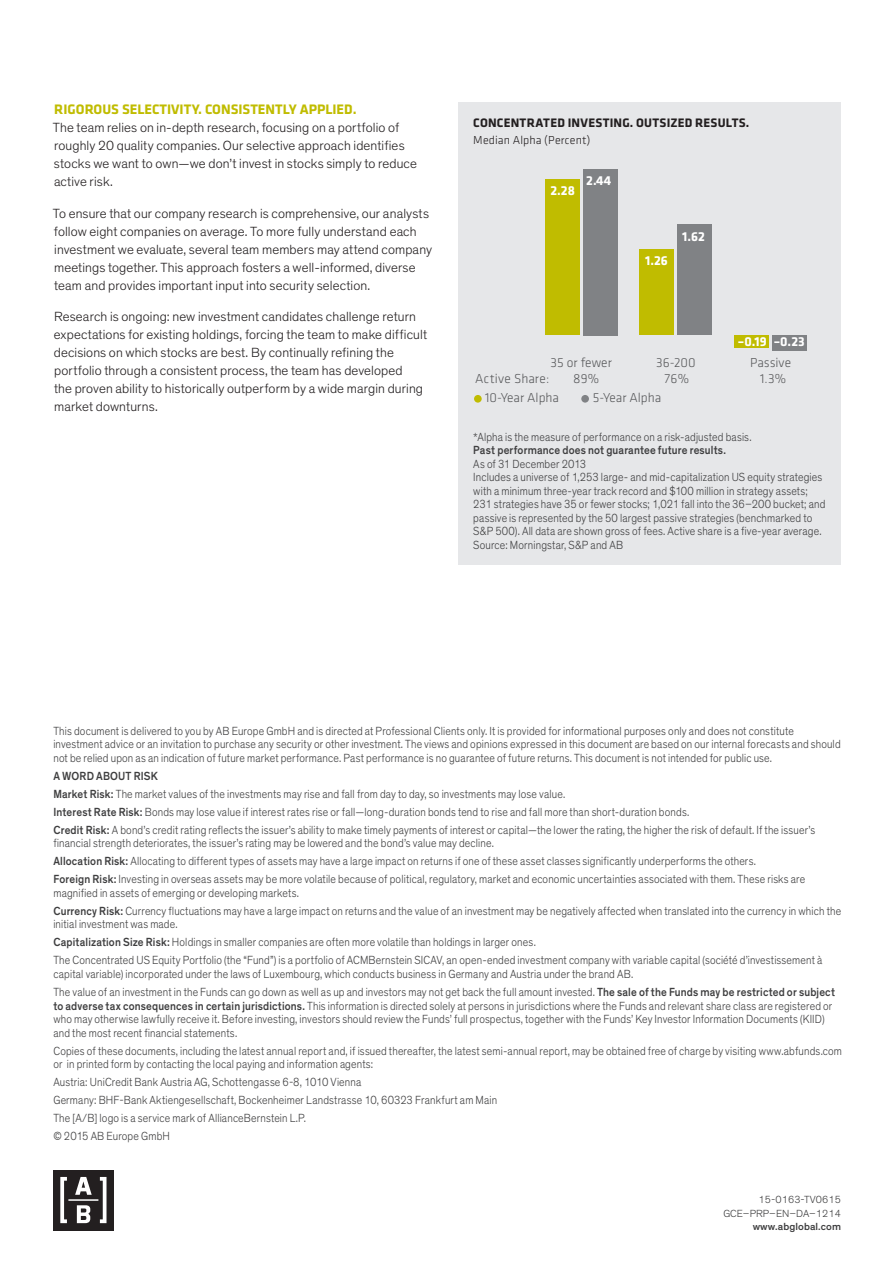
<style>
.page{position:relative;width:893px;height:1263px;background:#fff}
.page>*{position:absolute;margin:0;border:0;box-sizing:border-box;transform-origin:0 0}
.t1{font:700 14.25px "Klavika";color:#c0bc00}
.t2{font:300 13.5px/18px "Theinhardt";letter-spacing:.01em;color:#231f20}
.t3{font:300 13.5px "Klavika";color:#57585a}
.t4{font:700 13.5px "Klavika";color:#fff}
.t5{font:300 13.5px "Klavika";letter-spacing:.02em;color:#57585a}
.t6{font:700 12.75px "Klavika";letter-spacing:.015em;color:#231f20}
.t7{font:300 12px/18px "Theinhardt";letter-spacing:.015em;color:#3e3e3f;scale:.9 1}
.t8{font:500 12px "Theinhardt";letter-spacing:.015em;color:#3e3e3f;scale:.9 1}
.t9{font:300 12px "Klavika";letter-spacing:.01em;color:#231f20}
.t10{font:300 10.5px/13.5px "Theinhardt";letter-spacing:.01em;color:#3e3e3f;text-align:right}
.t11{font:500 10.5px "Theinhardt";letter-spacing:.01em;color:#3e3e3f}
.s1{font-weight:500}
</style>
<div class="page">
<div style="left:458px;top:103px;width:383px;height:462px;background:#e6e7e9"></div>
<div style="left:583px;top:169px;width:34px;height:166px;background:#808285"></div>
<div style="left:678px;top:225px;width:34px;height:110px;background:#808285"></div>
<div style="left:772px;top:335px;width:34px;height:16px;background:#808285"></div>
<div style="left:545px;top:180px;width:34px;height:155px;background:#c0bc00"></div>
<div style="left:640px;top:249px;width:34px;height:86px;background:#c0bc00"></div>
<div style="left:734px;top:335px;width:35px;height:13px;background:#c0bc00"></div>
<div style="left:474px;top:395px;width:8px;height:8px;background:#c0bc00;border-radius:50%"></div>
<div style="left:581px;top:395px;width:8px;height:8px;background:#808285;border-radius:50%"></div>
<div style="left:53px;top:1170px;width:60px;height:60px;background:#231f20"></div>
<svg style="left:60px;top:1177px;width:46px;height:46px"></svg>
<p class="t1" style="left:54px;top:99px;width:304px">RIGOROUS SELECTIVITY. CONSISTENTLY APPLIED.</p>
<p class="t2" style="left:53px;top:119px;width:366px">The team relies on in-depth research, focusing on a portfolio of roughly 20 quality companies. Our selective approach identifies stocks we want to own—we don’t invest in stocks simply to reduce active risk.</p>
<p class="t2" style="left:53px;top:204px;width:381px">To ensure that our company research is comprehensive, our analysts follow eight companies on average. To more fully understand each investment we evaluate, several team members may attend company meetings together. This approach fosters a well-informed, diverse team and provides important input into security selection.</p>
<p class="t2" style="left:54px;top:308px;width:375px">Research is ongoing: new investment candidates challenge return expectations for existing holdings, forcing the team to make difficult decisions on which stocks are best. By continually refining the portfolio through a consistent process, the team has developed<br>the proven ability to historically outperform by a wide margin during market downturns.</p>
<p class="t6" style="left:473px;top:114px;width:278px">CONCENTRATED INVESTING. OUTSIZED RESULTS.</p>
<p class="t9" style="left:473px;top:133px;width:119px">Median Alpha (Percent)</p>
<p class="t4" style="left:586px;top:171px;width:27px">2.44</p>
<p class="t4" style="left:550px;top:181px;width:26px">2.28</p>
<p class="t4" style="left:645px;top:251px;width:24px">1.26</p>
<p class="t4" style="left:682px;top:226px;width:24px">1.62</p>
<p class="t4" style="left:738px;top:332px;width:30px">–0.19</p>
<p class="t4" style="left:774px;top:332px;width:32px">–0.23</p>
<p class="t3" style="left:550px;top:355px;width:63px">35 or fewer</p>
<p class="t3" style="left:656px;top:355px;width:41px">36-200</p>
<p class="t3" style="left:750px;top:355px;width:43px">Passive</p>
<p class="t5" style="left:475px;top:371px;width:76px">Active Share:</p>
<p class="t3" style="left:573px;top:371px;width:28px">89%</p>
<p class="t3" style="left:664px;top:371px;width:26px">76%</p>
<p class="t3" style="left:760px;top:371px;width:28px">1.3%</p>
<p class="t3" style="left:485px;top:389px;width:75px">10-Year Alpha</p>
<p class="t3" style="left:593px;top:389px;width:70px">5-Year Alpha</p>
<p class="t7" style="left:473px;top:428px;width:311px">*Alpha is the measure of performance on a risk-adjusted basis.</p>
<p class="t8" style="left:473px;top:443px;width:282px">Past performance does not guarantee future results.</p>
<p class="t7" style="left:473px;top:457px;width:393px;line-height:13.5px">As of 31 December 2013<br>Includes a universe of 1,253 large- and mid-capitalization US equity strategies with a minimum three-year track record and $100 million in strategy assets; 231 strategies have 35 or fewer stocks; 1,021 fall into the 36–200 bucket; and passive is represented by the 50 largest passive strategies (benchmarked to S&amp;P 500). All data are shown gross of fees. Active share is a five-year average.<br>Source: Morningstar, S&amp;P and AB</p>
<p class="t7" style="left:53px;top:724px;width:876px;line-height:13.5px">This document is delivered to you by AB Europe GmbH and is directed at Professional Clients only. It is provided for informational purposes only and does not constitute investment advice or an invitation to purchase any security or other investment. The views and opinions expressed in this document are based on our internal forecasts and should not be relied upon as an indication of future market performance. Past performance is no guarantee of future returns. This document is not intended for public use.</p>
<p class="t7" style="left:53px;top:767px;width:848px"><span class="s1">A WORD ABOUT RISK<br>Market Risk:</span> The market values of the investments may rise and fall from day to day, so investments may lose value.<br><span class="s1">Interest Rate Risk:</span> Bonds may lose value if interest rates rise or fall—long-duration bonds tend to rise and fall more than short-duration bonds.<br><span class="s1">Credit Risk:</span> A bond’s credit rating reflects the issuer’s ability to make timely payments of interest or capital—the lower the rating, the higher the risk of default. If the issuer’s</p>
<p class="t7" style="left:53px;top:834px;width:837px">financial strength deteriorates, the issuer’s rating may be lowered and the bond’s value may decline.<br><span class="s1">Allocation Risk:</span> Allocating to different types of assets may have a large impact on returns if one of these asset classes significantly underperforms the others.<br><span class="s1">Foreign Risk:</span> Investing in overseas assets may be more volatile because of political, regulatory, market and economic uncertainties associated with them. These risks are</p>
<p class="t7" style="left:53px;top:884px;width:877px">magnified in assets of emerging or developing markets.<br><span class="s1">Currency Risk:</span> Currency fluctuations may have a large impact on returns and the value of an investment may be negatively affected when translated into the currency in which the</p>
<p class="t7" style="left:53px;top:915px;width:856px">initial investment was made.<br><span class="s1">Capitalization Size Risk:</span> Holdings in smaller companies are often more volatile than holdings in larger ones.<br>The Concentrated US Equity Portfolio (the “Fund”) is a portfolio of ACMBernstein SICAV, an open-ended investment company with variable capital (société d’investissement à</p>
<p class="t7" style="left:53px;top:965px;width:870px">capital variable) incorporated under the laws of Luxembourg, which conducts business in Germany and Austria under the brand AB.<br>The value of an investment in the Funds can go down as well as up and investors may not get back the full amount invested. <span class="s1">The sale of the Funds may be restricted or subject</span></p>
<p class="t7" style="left:53px;top:999px;width:867px;line-height:13.5px"><span class="s1">to adverse tax consequences in certain jurisdictions.</span> This information is directed solely at persons in jurisdictions where the Funds and relevant share class are registered or who may otherwise lawfully receive it. Before investing, investors should review the Funds’ full prospectus, together with the Funds’ Key Investor Information Documents (KIID) and the most recent financial statements.</p>
<p class="t7" style="left:53px;top:1044px;width:878px;line-height:13.5px">Copies of these documents, including the latest annual report and, if issued thereafter, the latest semi-annual report, may be obtained free of charge by visiting www.abfunds.com or in printed form by contacting the local paying and information agents:</p>
<p class="t7" style="left:53px;top:1073px;width:495px">Austria: UniCredit Bank Austria AG, Schottengasse 6-8, 1010 Vienna<br>Germany: BHF-Bank Aktiengesellschaft, Bockenheimer Landstrasse 10, 60323 Frankfurt am Main The [A/B] logo is a service mark of AllianceBernstein L.P.<br>© 2015 AB Europe GmbH</p>
<p class="t10" style="left:723px;top:1193px;width:119px">15-0163-TV0615<br>GCE–PRP–EN–DA–1214</p>
<p class="t11" style="left:753px;top:1220px;width:90px">www.abglobal.com</p>
</div>
